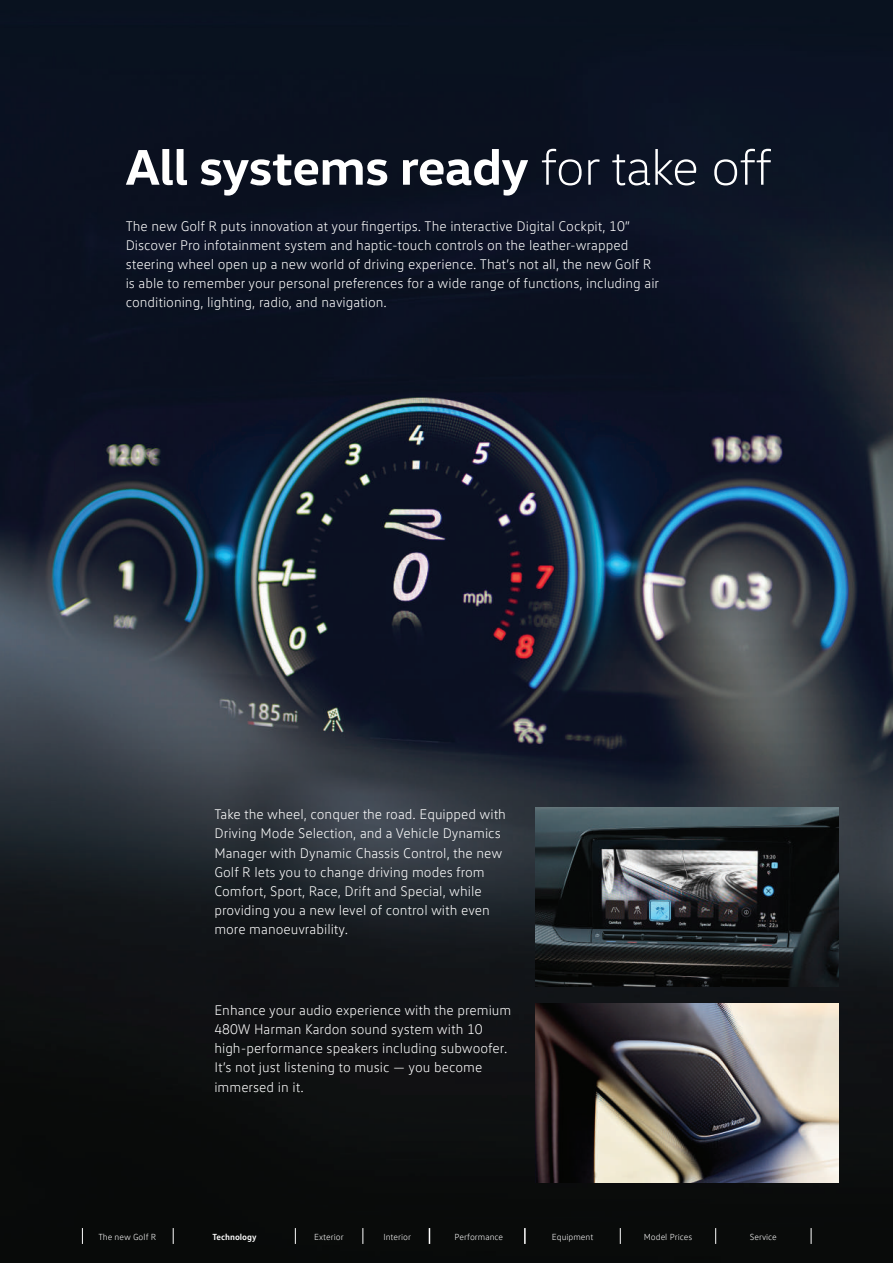
<style>
.page{position:relative;width:893px;height:1263px;background:#fff}
.page>*{position:absolute;margin:0;border:0;box-sizing:border-box;transform-origin:0 0}
.t1{font:700 51px "VW Head";letter-spacing:-.01em;color:#fff}
.t2{font:300 14.25px/19.2px "VW Text";color:#fff}
.t3{font:300 9px "VW Text";color:#fff}
.t4{font:700 9px "VW Text";color:#fff}
.s1{font-weight:300}
</style>
<div class="page">
<img style="left:0;top:0;width:893px;height:1263px">
<img style="left:535px;top:808px;width:304px;height:178px">
<img style="left:535px;top:1003px;width:304px;height:179px">
<svg style="left:82px;top:1228px;width:1px;height:16px"></svg>
<svg style="left:173px;top:1228px;width:1px;height:16px"></svg>
<svg style="left:295px;top:1228px;width:1px;height:16px"></svg>
<svg style="left:429px;top:1228px;width:1px;height:16px"></svg>
<svg style="left:362px;top:1228px;width:1px;height:16px"></svg>
<svg style="left:524px;top:1228px;width:2px;height:16px"></svg>
<svg style="left:620px;top:1228px;width:1px;height:16px"></svg>
<svg style="left:715px;top:1228px;width:1px;height:16px"></svg>
<svg style="left:811px;top:1228px;width:1px;height:16px"></svg>
<h1 class="t1" style="left:126px;top:134px;width:648px">All systems ready <span class="s1">for take off</span></h1>
<p class="t2" style="left:126px;top:216px;width:535px">The new Golf R puts innovation at your fingertips. The interactive Digital Cockpit, 10” Discover Pro infotainment system and haptic-touch controls on the leather-wrapped steering wheel open up a new world of driving experience. That’s not all, the new Golf R is able to remember your personal preferences for a wide range of functions, including air conditioning, lighting, radio, and navigation.</p>
<p class="t2" style="left:214px;top:804px;width:293px">Take the wheel, conquer the road. Equipped with Driving Mode Selection, and a Vehicle Dynamics Manager with Dynamic Chassis Control, the new Golf R lets you to change driving modes from Comfort, Sport, Race, Drift and Special, while providing you a new level of control with even more manoeuvrability.</p>
<p class="t2" style="left:214px;top:1000px;width:298px">Enhance your audio experience with the premium 480W Harman Kardon sound system with 10 high-performance speakers including subwoofer.<br>It’s not just listening to music — you become immersed in it.</p>
<p class="t3" style="left:98px;top:1231px;width:59px">The new Golf R</p>
<p class="t4" style="left:212px;top:1230px;width:46px">Technology</p>
<p class="t3" style="left:314px;top:1231px;width:31px">Exterior</p>
<p class="t3" style="left:383px;top:1231px;width:29px">Interior</p>
<p class="t3" style="left:455px;top:1231px;width:50px">Performance</p>
<p class="t3" style="left:552px;top:1231px;width:43px">Equipment</p>
<p class="t3" style="left:644px;top:1231px;width:50px">Model Prices</p>
<p class="t3" style="left:750px;top:1231px;width:29px">Service</p>
</div>
